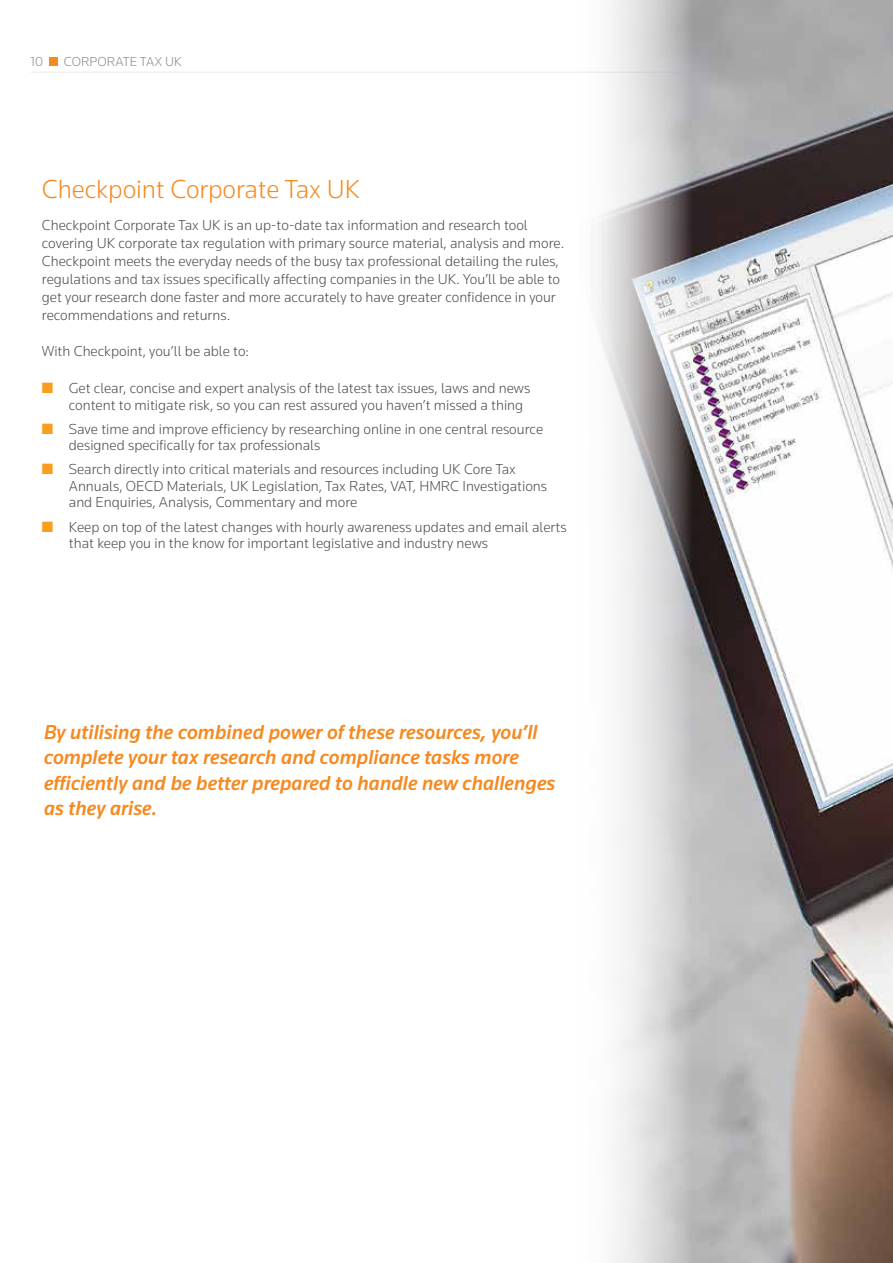
<style>
.page{position:relative;width:893px;height:1263px;background:#fff}
.page>*{position:absolute;margin:0;border:0;box-sizing:border-box;transform-origin:0 0}
.t1{font:300 27px "Knowledge";letter-spacing:-.005em;color:#f6891f}
.t2{font:italic 500 21px/25.2px "Knowledge";color:#f6891f}
.t3{font:300 15px/18px "Knowledge";color:#4d4d4f}
.t4{font:300 13.5px "Knowledge";color:#86888a}
.s1{color:#f99d1c}
</style>
<div class="page">
<hr style="left:31px;top:72px;width:831px;height:1px;background:#e9e9ea">
<div style="left:49px;top:57px;width:9px;height:9px;background:#f6891f"></div>
<img style="left:591px;top:0;width:302px;height:1263px">
<p class="t4" style="left:31px;top:54px;width:14px">10</p>
<p class="t4" style="left:64px;top:54px;width:119px">CORPORATE TAX UK</p>
<h1 class="t1" style="left:42px;top:172px;width:320px">Checkpoint Corporate Tax UK</h1>
<p class="t3" style="left:42px;top:215px;width:524px">Checkpoint Corporate Tax UK is an up-to-date tax information and research tool covering UK corporate tax regulation with primary source material, analysis and more.<br>Checkpoint meets the everyday needs of the busy tax professional detailing the rules, regulations and tax issues specifically affecting companies in the UK. You’ll be able to get your research done faster and more accurately to have greater confidence in your recommendations and returns.</p>
<p class="t3" style="left:42px;top:341px;width:209px">With Checkpoint, you’ll be able to:</p>
<p class="t3" style="left:69px;top:380px;width:463px;line-height:16.5px;text-indent:-27px"><span class="s1">■</span> Get clear, concise and expert analysis of the latest tax issues, laws and news content to mitigate risk, so you can rest assured you haven’t missed a thing</p>
<p class="t3" style="left:69px;top:420px;width:476px;line-height:16.5px;text-indent:-27px"><span class="s1">■</span> Save time and improve efficiency by researching online in one central resource designed specifically for tax professionals</p>
<p class="t3" style="left:69px;top:461px;width:480px;line-height:16.5px;text-indent:-27px"><span class="s1">■</span> Search directly into critical materials and resources including UK Core Tax<br>Annuals, OECD Materials, UK Legislation, Tax Rates, VAT, HMRC Investigations and Enquiries, Analysis, Commentary and more</p>
<p class="t3" style="left:69px;top:518px;width:499px;line-height:16.5px;text-indent:-27px"><span class="s1">■</span> Keep on top of the latest changes with hourly awareness updates and email alerts that keep you in the know for important legislative and industry news</p>
<h2 class="t2" style="left:44px;top:719px;width:513px">By utilising the combined power of these resources, you’ll complete your tax research and compliance tasks more efficiently and be better prepared to handle new challenges as they arise.</h2>
</div>
